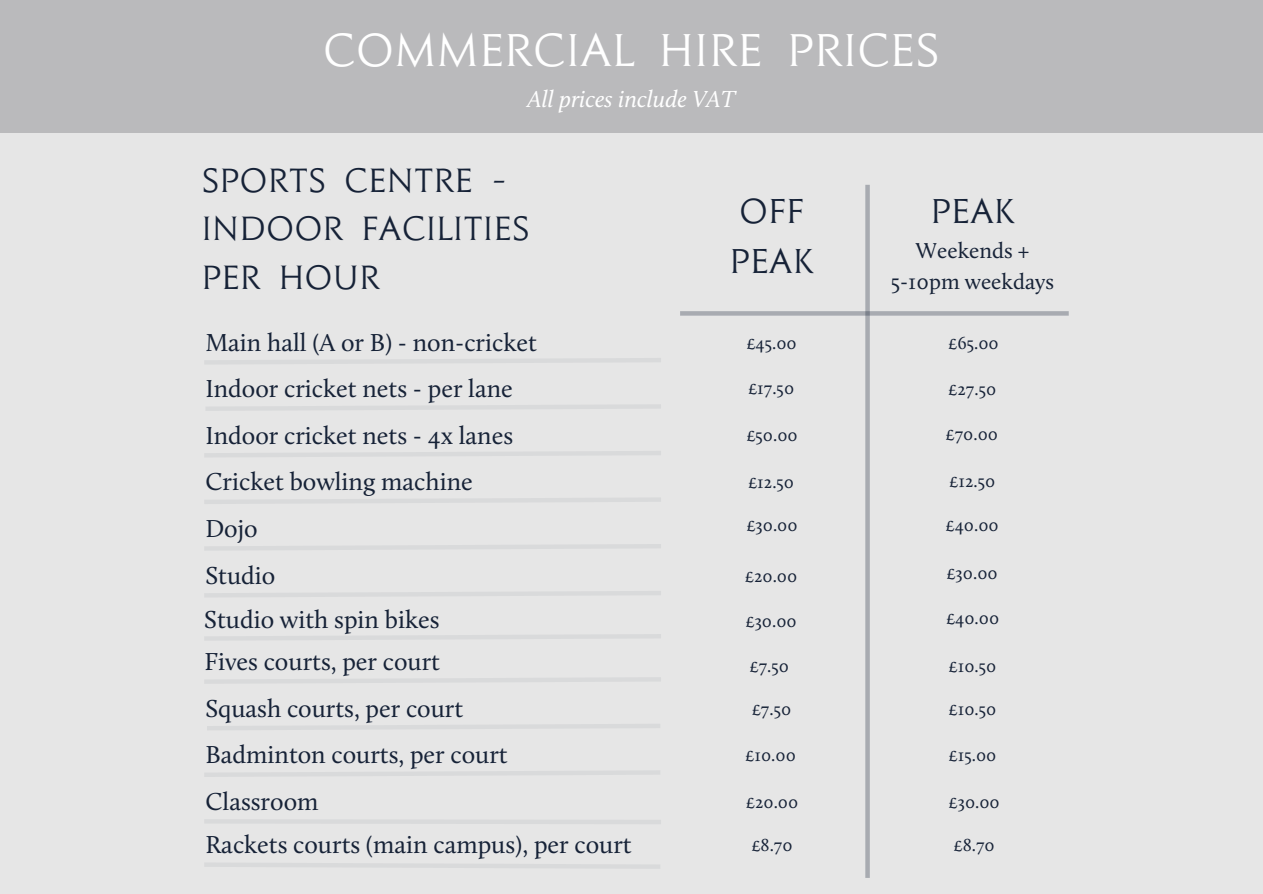
<style>
.page{position:relative;width:1263px;height:894px;background:#fff}
.page>*{position:absolute;margin:0;border:0;box-sizing:border-box;transform-origin:0 0}
.t1{font:48px "Le Beaune";color:#fff}
.t2{font:36.15px/50.2px "Le Beaune";color:#162237}
.t3{font:35.1px/48.4px "Le Beaune";color:#162237}
.t4{font:25.35px "Calluna";color:#162237}
.t5{font:italic 24px "Calluna";color:#fff}
.t6{font:22.2px/30.8px "Calluna";color:#162237;text-align:center}
.t7{font:18px "Calluna";color:#162237}
</style>
<div class="page">
<div style="left:0;top:0;width:1263px;height:893px;background:#e6e6e6"></div>
<hr style="left:680px;top:311px;width:389px;height:4px;background:#a8abb1">
<div style="left:865px;top:185px;width:5px;height:692px;background:#a8abb1"></div>
<svg style="left:205px;top:544px;width:456px;height:6px"></svg>
<svg style="left:205px;top:358px;width:456px;height:6px"></svg>
<svg style="left:206px;top:405px;width:455px;height:6px"></svg>
<svg style="left:205px;top:451px;width:456px;height:6px"></svg>
<svg style="left:205px;top:498px;width:456px;height:6px"></svg>
<svg style="left:205px;top:591px;width:456px;height:6px"></svg>
<svg style="left:205px;top:677px;width:456px;height:7px"></svg>
<svg style="left:207px;top:724px;width:453px;height:6px"></svg>
<svg style="left:205px;top:771px;width:455px;height:6px"></svg>
<div style="left:205px;top:819px;width:456px;height:5px;background:#d9dadb"></div>
<svg style="left:205px;top:863px;width:455px;height:5px"></svg>
<div style="left:0;top:0;width:1263px;height:132px;background:#bababc"></div>
<svg style="left:205px;top:634px;width:456px;height:6px"></svg>
<p class="t1" style="left:323px;top:20px;width:619px">COMMERCIAL HIRE PRICES</p>
<p class="t5" style="left:528px;top:89px;width:209px">All prices include VAT</p>
<h4 class="t3" style="left:201px;top:155px;width:330px">SPORTS CENTRE -<br>INDOOR FACILITIES<br>PER HOUR</h4>
<p class="t2" style="left:729px;top:185px;width:86px">OFF<br>PEAK</p>
<p class="t2" style="left:930px;top:185px;width:86px">PEAK</p>
<p class="t6" style="left:891px;top:237px;width:164px">Weekends +<br>5-10pm weekdays</p>
<h3 class="t4" style="left:205px;top:331px;width:333px">Main hall (A or B) - non-cricket</h3>
<h3 class="t7" style="left:746px;top:335px;width:52px">£45.00</h3>
<p class="t7" style="left:948px;top:335px;width:52px">£65.00</p>
<p class="t4" style="left:205px;top:378px;width:309px">Indoor cricket nets - per lane</p>
<p class="t7" style="left:748px;top:380px;width:48px">£17.50</p>
<h3 class="t7" style="left:948px;top:381px;width:50px">£27.50</h3>
<h3 class="t4" style="left:205px;top:424px;width:309px">Indoor cricket nets - 4x lanes</h3>
<h3 class="t7" style="left:746px;top:427px;width:53px">£50.00</h3>
<p class="t7" style="left:945px;top:427px;width:54px">£70.00</p>
<p class="t4" style="left:205px;top:471px;width:269px">Cricket bowling machine</p>
<p class="t7" style="left:748px;top:474px;width:48px">£12.50</p>
<h3 class="t7" style="left:949px;top:473px;width:48px">£12.50</h3>
<h1 class="t4" style="left:205px;top:517px;width:54px">Dojo</h1>
<h2 class="t7" style="left:746px;top:517px;width:53px">£30.00</h2>
<h3 class="t7" style="left:945px;top:517px;width:55px">£40.00</h3>
<h3 class="t4" style="left:205px;top:564px;width:72px">Studio</h3>
<h3 class="t7" style="left:745px;top:568px;width:54px">£20.00</h3>
<p class="t7" style="left:946px;top:565px;width:53px">£30.00</p>
<p class="t4" style="left:204px;top:609px;width:237px">Studio with spin bikes</p>
<p class="t7" style="left:745px;top:613px;width:53px">£30.00</p>
<p class="t7" style="left:946px;top:610px;width:55px">£40.00</p>
<p class="t4" style="left:205px;top:650px;width:237px">Fives courts, per court</p>
<p class="t7" style="left:749px;top:657px;width:41px">£7.50</p>
<h3 class="t7" style="left:948px;top:657px;width:49px">£10.50</h3>
<h3 class="t4" style="left:205px;top:697px;width:259px">Squash courts, per court</h3>
<h3 class="t7" style="left:752px;top:700px;width:41px">£7.50</h3>
<p class="t7" style="left:948px;top:700px;width:49px">£10.50</p>
<p class="t4" style="left:205px;top:744px;width:304px">Badminton courts, per court</p>
<p class="t7" style="left:745px;top:747px;width:52px">£10.00</p>
<h3 class="t7" style="left:948px;top:747px;width:49px">£15.00</h3>
<p class="t4" style="left:205px;top:790px;width:115px">Classroom</p>
<h2 class="t7" style="left:746px;top:794px;width:54px">£20.00</h2>
<h2 class="t7" style="left:948px;top:794px;width:53px">£30.00</h2>
<p class="t4" style="left:205px;top:833px;width:428px">Rackets courts (main campus), per court</p>
<p class="t7" style="left:751px;top:837px;width:43px">£8.70</p>
<p class="t7" style="left:953px;top:837px;width:43px">£8.70</p>
</div>
